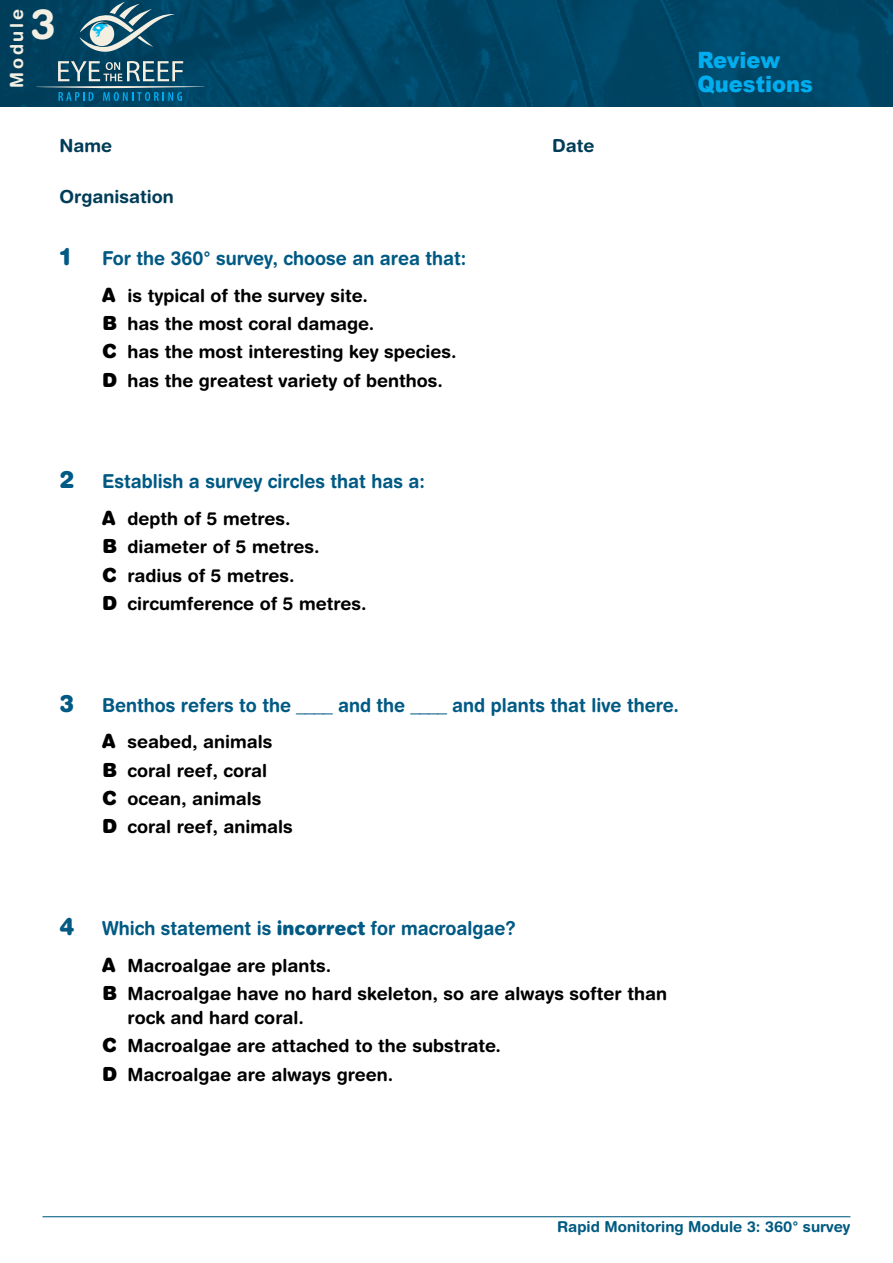
<style>
.page{position:relative;width:893px;height:1263px;background:#fff}
.page>*{position:absolute;margin:0;border:0;box-sizing:border-box;transform-origin:0 0}
.t1{font:700 42px "Helvetica Rounded";color:#f4efe3}
.t2{font:900 24px "Helvetica Rounded";color:#005a84;scale:.93 1}
.t3{font:900 22.5px/24px "Arial";color:#00aeef;scale:.93 1}
.t4{font:700 19.2px "Helvetica Rounded";color:#005a84;scale:.93 1}
.t5{font:700 18px/28.2px "Helvetica Rounded";color:#000}
.t6{font:700 18px "Helvetica Rounded";color:#003c58}
.t7{font:700 18px "Helvetica Rounded";letter-spacing:.15em;color:#f4efe3}
.t8{font:700 15px "Helvetica Rounded";color:#005a81}
.s1{font-weight:900;font-size:19.5px}
.s2{font-weight:900;font-size:24px}
.s3{font-weight:900}
</style>
<div class="page">
<hr style="left:43px;top:1216px;width:807px;height:1px;background:#005a81">
<img style="left:0;top:0;width:893px;height:106px">
<svg style="left:80px;top:2px;width:95px;height:50px;background:#427487"></svg>
<svg style="left:36px;top:61px;width:169px;height:40px;background:#26627b"></svg>
<p class="t7" style="left:6px;top:88px;width:80px;rotate:-90deg">Module</p>
<h1 class="t1" style="left:31px;top:-1px;width:26px">3</h1>
<p class="t6" style="left:60px;top:134px;width:54px">Name</p>
<p class="t6" style="left:552px;top:134px;width:44px">Date</p>
<p class="t6" style="left:60px;top:186px;width:116px">Organisation</p>
<h2 class="t2" style="left:60px;top:241px;width:14px">1</h2>
<p class="t4" style="left:102px;top:247px;width:393px">For the 360° survey, choose an area that:</p>
<p class="t5" style="left:102px;top:281px;width:356px"><span class="s1">A</span> is typical of the survey site.<br><span class="s1">B</span> has the most coral damage.<br><span class="s1">C</span> has the most interesting key species.<br><span class="s1">D</span> has the greatest variety of benthos.</p>
<p class="t4" style="left:60px;top:470px;width:395px"><span class="s2">2</span> Establish a survey circles that has a:</p>
<p class="t5" style="left:102px;top:504px;width:266px"><span class="s1">A</span> depth of 5 metres.<br><span class="s1">B</span> diameter of 5 metres.<br><span class="s1">C</span> radius of 5 metres.<br><span class="s1">D</span> circumference of 5 metres.</p>
<p class="t3" style="left:697px;top:47px;width:126px">Review<br>Questions</p>
<p class="t4" style="left:60px;top:693px;width:667px"><span class="s2">3</span> Benthos refers to the ____ and the ____ and plants that live there.</p>
<p class="t5" style="left:102px;top:727px;width:192px"><span class="s1">A</span> seabed, animals<br><span class="s1">B</span> coral reef, coral<br><span class="s1">C</span> ocean, animals<br><span class="s1">D</span> coral reef, animals</p>
<p class="t4" style="left:60px;top:916px;width:492px"><span class="s2">4</span> Which statement is <span class="s3">incorrect</span> for macroalgae?</p>
<p class="t5" style="left:102px;top:951px;width:567px"><span class="s1">A</span> Macroalgae are plants.<br><span class="s1">B</span> Macroalgae have no hard skeleton, so are always softer than</p>
<p class="t5" style="left:102px;top:1003px;width:401px;text-indent:26px">rock and hard coral.<br><span class="s1">C</span> Macroalgae are attached to the substrate.<br><span class="s1">D</span> Macroalgae are always green.</p>
<p class="t8" style="left:557px;top:1218px;width:295px">Rapid Monitoring Module 3: 360° survey</p>
</div>
